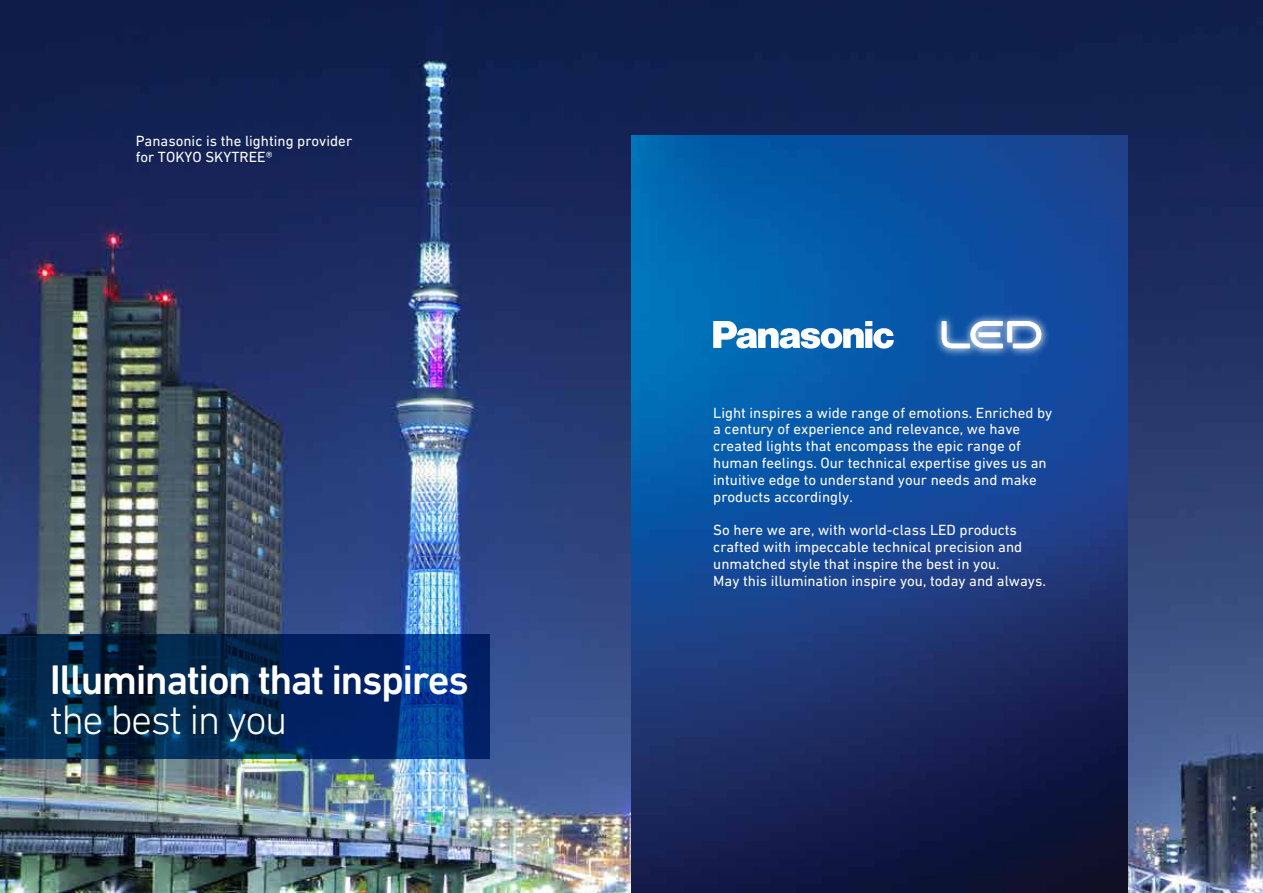
<style>
.page{position:relative;width:1263px;height:893px;background:#fff}
.page>*{position:absolute;margin:0;border:0;box-sizing:border-box;transform-origin:0 0}
.t1{font:500 42px "DIN Next LT Pro";letter-spacing:-.04em;color:#fff}
.t2{font:300 42px "DIN Next LT Pro";letter-spacing:-.04em;color:#fff}
.t3{font:15px/16.8px "DIN Next LT Pro";color:#fff}
</style>
<div class="page">
<img style="left:0;top:0;width:1263px;height:893px">
<svg style="left:0;top:634px;width:490px;height:125px"></svg>
<img style="left:631px;top:135px;width:497px;height:758px">
<svg style="left:713px;top:321px;width:181px;height:28px"></svg>
<img style="left:930px;top:310px;width:123px;height:50px">
<svg style="left:941px;top:321px;width:100px;height:27px"></svg>
<p class="t3" style="left:136px;top:132px;width:218px">Panasonic is the lighting provider for TOKYO SKYTREE®</p>
<h1 class="t1" style="left:50px;top:655px;width:420px">Illumination that inspires</h1>
<h1 class="t2" style="left:50px;top:696px;width:239px">the best in you</h1>
<p class="t3" style="left:713px;top:404px;width:341px">Light inspires a wide range of emotions. Enriched by a century of experience and relevance, we have created lights that encompass the epic range of human feelings. Our technical expertise gives us an intuitive edge to understand your needs and make products accordingly.</p>
<p class="t3" style="left:713px;top:521px;width:334px">So here we are, with world-class LED products crafted with impeccable technical precision and unmatched style that inspire the best in you.<br>May this illumination inspire you, today and always.</p>
</div>
